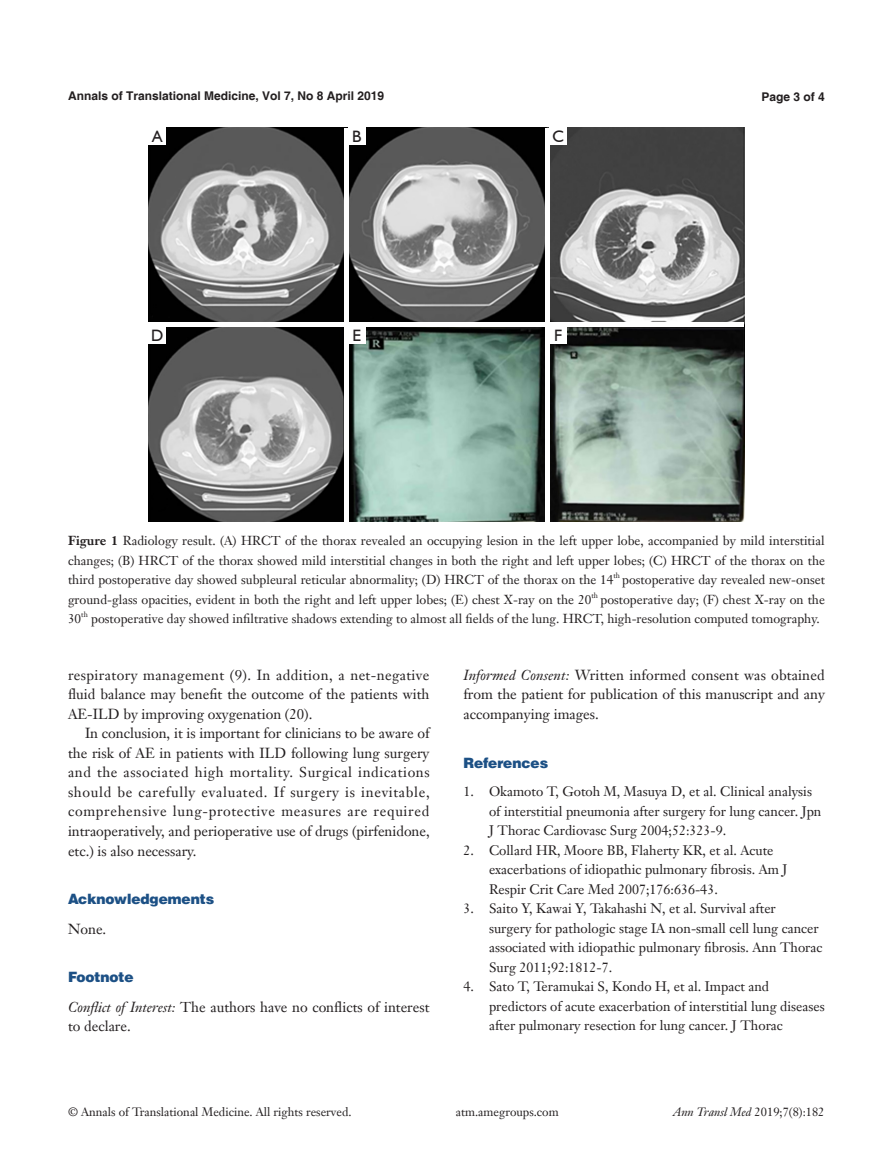
<style>
.page{position:relative;width:893px;height:1170px;background:#fff}
.page>*{position:absolute;margin:0;border:0;box-sizing:border-box;transform-origin:0 0}
.t1{font:16.5px "Humanist 521 BT";color:#231f20}
.t2{font:14.25px/19.5px "Janson Text LT";color:#231f20;text-align:justify}
.一级标题-6_5{font:900 14.25px "Helvetica";color:#1c5085}
.t3{font:13.5px/19.5px "Janson Text LT";color:#231f20}
.t4{font:12.75px/19.5px "Janson Text LT";color:#231f20;text-align:justify}
.t5{font:12px "Janson Text LT";color:#231f20}
.t6{font:700 12px "Helvetica";color:#231f20}
.t7{font:7.5px "Janson Text LT";color:#231f20}
.s1{font-weight:700}
.s2{font-style:italic}
</style>
<div class="page">
<img style="left:149px;top:128px;width:595px;height:393px">
<div style="left:344px;top:128px;width:5px;height:393px;background:#fff"></div>
<div style="left:545px;top:128px;width:5px;height:393px;background:#fff"></div>
<div style="left:149px;top:322px;width:595px;height:5px;background:#fff"></div>
<div style="left:149px;top:128px;width:17px;height:17px;background:#fff"></div>
<div style="left:149px;top:327px;width:17px;height:17px;background:#fff"></div>
<div style="left:349px;top:128px;width:17px;height:17px;background:#fff"></div>
<div style="left:349px;top:327px;width:17px;height:17px;background:#fff"></div>
<div style="left:550px;top:128px;width:17px;height:17px;background:#fff"></div>
<div style="left:550px;top:327px;width:17px;height:17px;background:#fff"></div>
<p class="t6" style="left:68px;top:88px;width:318px">Annals of Translational Medicine, Vol 7, No 8 April 2019</p>
<p class="t6" style="left:762px;top:89px;width:65px">Page 3 of 4</p>
<p class="t1" style="left:152px;top:126px;width:12px">A</p>
<p class="t1" style="left:151px;top:325px;width:14px">D</p>
<p class="t1" style="left:352px;top:126px;width:11px">B</p>
<p class="t1" style="left:353px;top:325px;width:10px">E</p>
<p class="t1" style="left:552px;top:126px;width:13px">C</p>
<p class="t1" style="left:554px;top:325px;width:10px">F</p>
<p class="t4" style="left:68px;top:531px;width:758px"><span class="s1">Figure 1</span> Radiology result. (A) HRCT of the thorax revealed an occupying lesion in the left upper lobe, accompanied by mild interstitial changes; (B) HRCT of the thorax showed mild interstitial changes in both the right and left upper lobes; (C) HRCT of the thorax on the third postoperative day showed subpleural reticular abnormality; (D) HRCT of the thorax on the 14</p>
<p class="t7" style="left:613px;top:570px;width:8px">th</p>
<p class="t4" style="left:622px;top:570px;width:204px">postoperative day revealed new-onset</p>
<p class="t4" style="left:68px;top:589px;width:525px">ground-glass opacities, evident in both the right and left upper lobes; (E) chest X-ray on the 20</p>
<p class="t7" style="left:591px;top:590px;width:8px">th</p>
<p class="t4" style="left:600px;top:589px;width:226px">postoperative day; (F) chest X-ray on the</p>
<p class="t4" style="left:68px;top:609px;width:15px">30</p>
<p class="t7" style="left:81px;top:609px;width:8px">th</p>
<p class="t4" style="left:91px;top:609px;width:730px">postoperative day showed infiltrative shadows extending to almost all fields of the lung. HRCT, high-resolution computed tomography.</p>
<p class="t2" style="left:68px;top:665px;width:363px">respiratory management (9). In addition, a net-negative fluid balance may benefit the outcome of the patients with AE-ILD by improving oxygenation (20).</p>
<p class="t2" style="left:68px;top:723px;width:363px;text-indent:17px">In conclusion, it is important for clinicians to be aware of the risk of AE in patients with ILD following lung surgery and the associated high mortality. Surgical indications should be carefully evaluated. If surgery is inevitable, comprehensive lung-protective measures are required intraoperatively, and perioperative use of drugs (pirfenidone, etc.) is also necessary.</p>
<p class="一级标题-6_5" style="left:68px;top:890px;width:148px">Acknowledgements</p>
<p class="t2" style="left:68px;top:918px;width:40px">None.</p>
<p class="一级标题-6_5" style="left:68px;top:968px;width:67px">Footnote</p>
<p class="t2" style="left:68px;top:996px;width:363px"><span class="s2">Conflict of Interest:</span> The authors have no conflicts of interest to declare.</p>
<p class="t2" style="left:463px;top:665px;width:363px"><span class="s2">Informed Consent:</span> Written informed consent was obtained from the patient for publication of this manuscript and any accompanying images.</p>
<p class="一级标题-6_5" style="left:463px;top:753px;width:86px">References</p>
<p class="t3" style="left:489px;top:781px;width:334px;text-indent:-26px">1. Okamoto T, Gotoh M, Masuya D, et al. Clinical analysis of interstitial pneumonia after surgery for lung cancer. Jpn<br>J Thorac Cardiovasc Surg 2004;52:323-9.</p>
<p class="t3" style="left:489px;top:840px;width:300px;text-indent:-26px">2. Collard HR, Moore BB, Flaherty KR, et al. Acute exacerbations of idiopathic pulmonary fibrosis. Am J<br>Respir Crit Care Med 2007;176:636-43.</p>
<p class="t3" style="left:489px;top:898px;width:335px;text-indent:-26px">3. Saito Y, Kawai Y, Takahashi N, et al. Survival after<br>surgery for pathologic stage IA non-small cell lung cancer associated with idiopathic pulmonary fibrosis. Ann Thorac Surg 2011;92:1812-7.</p>
<p class="t3" style="left:489px;top:976px;width:337px;text-indent:-26px">4. Sato T, Teramukai S, Kondo H, et al. Impact and predictors of acute exacerbation of interstitial lung diseases after pulmonary resection for lung cancer. J Thorac</p>
<p class="t5" style="left:68px;top:1104px;width:285px">© Annals of Translational Medicine. All rights reserved.</p>
<p class="t5" style="left:456px;top:1104px;width:104px">atm.amegroups.com</p>
<p class="t5" style="left:673px;top:1104px;width:153px"><span class="s2">Ann Transl Med</span> 2019;7(8):182</p>
</div>
